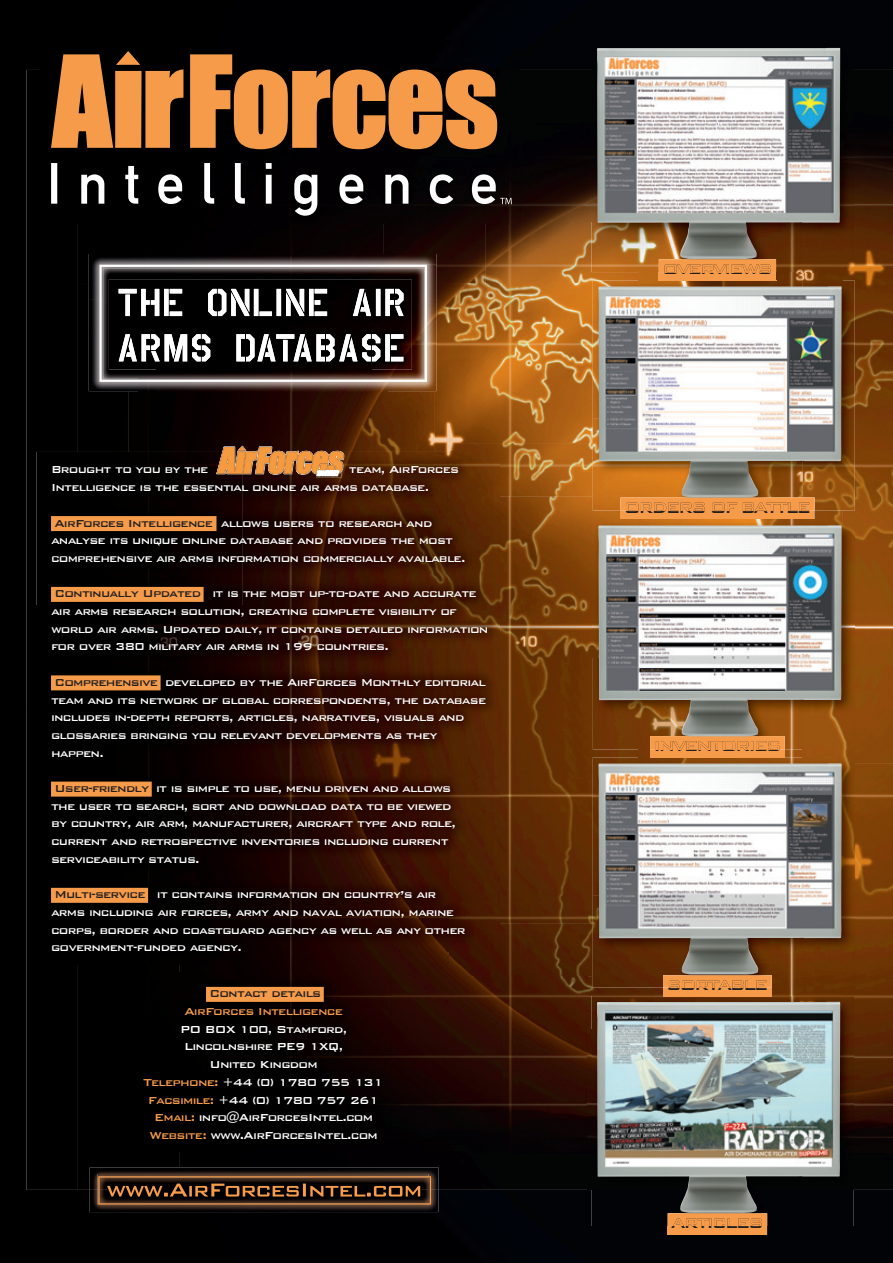
<style>
.page{position:relative;width:893px;height:1263px;background:#000002}
.page>*{position:absolute;margin:0;border:0;box-sizing:border-box;transform-origin:0 0}
.t1{font:500 19.35px "Bank Gothic";letter-spacing:-.12em;color:#231f20}
.t2{font:500 13.5px/17.7px "Bank Gothic";letter-spacing:-.06em;color:#fff}
.t3{font:500 13.5px "Bank Gothic";letter-spacing:-.06em;color:#f59b4a}
.t4{font:500 13.5px "Bank Gothic";letter-spacing:-.06em;color:#231f20}
.s1{color:#231f20}
.s2{color:#f59b4a}
</style>
<div class="page">
<div style="left:27px;top:70px;width:50px;height:1120px;background:#000"></div>
<img style="left:486px;top:70px;width:152px;height:213px">
<img style="left:842px;top:70px;width:51px;height:640px">
<img style="left:77px;top:223px;width:409px;height:60px">
<img style="left:638px;top:272px;width:21px;height:9px">
<img style="left:776px;top:272px;width:66px;height:9px">
<img style="left:77px;top:283px;width:51px;height:169px">
<img style="left:434px;top:283px;width:159px;height:213px">
<img style="left:128px;top:391px;width:306px;height:61px">
<img style="left:500px;top:496px;width:138px;height:427px">
<img style="left:814px;top:510px;width:28px;height:9px">
<svg style="left:638px;top:749px;width:12px;height:9px"></svg>
<img style="left:785px;top:710px;width:108px;height:53px">
<img style="left:842px;top:763px;width:51px;height:427px">
<div style="left:77px;top:964px;width:102px;height:226px;background:#000"></div>
<img style="left:179px;top:923px;width:414px;height:53px">
<img style="left:392px;top:976px;width:195px;height:160px">
<img style="left:587px;top:976px;width:76px;height:54px">
<img style="left:772px;top:987px;width:70px;height:9px">
<img style="left:587px;top:1030px;width:4px;height:160px">
<div style="left:179px;top:1136px;width:408px;height:54px;background:#020103"></div>
<img style="left:90px;top:1167px;width:349px;height:45px">
<img style="left:98px;top:1190px;width:333px;height:15px">
<svg style="left:428px;top:1178px;width:1px;height:12px"></svg>
<img style="left:98px;top:1174px;width:330px;height:28px">
<img style="left:100px;top:1178px;width:328px;height:12px">
<img style="left:107px;top:1190px;width:313px;height:6px">
<img style="left:107px;top:1183px;width:313px;height:7px">
<div style="left:98px;top:1176px;width:333px;height:28px;border:1px solid #f69c4b"></div>
<img style="left:37px;top:452px;width:463px;height:512px">
<div style="left:51px;top:516px;width:165px;height:15px;background:#f59b4a"></div>
<div style="left:51px;top:587px;width:153px;height:15px;background:#f59b4a"></div>
<div style="left:51px;top:675px;width:110px;height:15px;background:#f59b4a"></div>
<div style="left:51px;top:782px;width:101px;height:15px;background:#f59b4a"></div>
<div style="left:51px;top:888px;width:97px;height:15px;background:#f59b4a"></div>
<img style="left:89px;top:254px;width:347px;height:46px">
<img style="left:89px;top:300px;width:49px;height:91px">
<img style="left:387px;top:300px;width:49px;height:91px">
<img style="left:138px;top:382px;width:249px;height:9px">
<img style="left:103px;top:268px;width:321px;height:37px">
<img style="left:103px;top:305px;width:54px;height:74px">
<img style="left:371px;top:305px;width:53px;height:74px">
<img style="left:157px;top:370px;width:214px;height:9px">
<img style="left:109px;top:279px;width:303px;height:91px">
<img style="left:119px;top:289px;width:285px;height:27px">
<img style="left:119px;top:334px;width:284px;height:27px">
<div style="left:99px;top:265px;width:328px;height:117px;border:2px solid #fff"></div>
<div style="left:41px;top:41px;width:479px;height:182px;background:#000002"></div>
<svg style="left:50px;top:50px;width:448px;height:100px;background:#965f2e"></svg>
<svg style="left:51px;top:163px;width:461px;height:53px;background:#2d2c2c"></svg>
<img style="left:129px;top:972px;width:263px;height:180px">
<div style="left:206px;top:987px;width:118px;height:15px;background:#f59b4a"></div>
<svg style="left:216px;top:446px;width:130px;height:43px;background:#89552b"></svg>
<div style="left:659px;top:259px;width:117px;height:22px;background:#f59b4a"></div>
<div style="left:620px;top:497px;width:194px;height:22px;background:#f59b4a"></div>
<div style="left:650px;top:736px;width:135px;height:22px;background:#f59b4a"></div>
<div style="left:668px;top:1213px;width:99px;height:22px;background:#f59b4a"></div>
<div style="left:663px;top:975px;width:109px;height:22px;background:#f59b4a"></div>
<img style="left:591px;top:42px;width:262px;height:230px">
<img style="left:659px;top:259px;width:117px;height:13px">
<img style="left:664px;top:264px;width:106px;height:8px">
<img style="left:597px;top:48px;width:243px;height:211px">
<img style="left:593px;top:519px;width:262px;height:230px">
<img style="left:650px;top:737px;width:135px;height:12px">
<img style="left:656px;top:741px;width:123px;height:8px">
<img style="left:598px;top:525px;width:244px;height:212px">
<img style="left:591px;top:996px;width:262px;height:230px">
<img style="left:668px;top:1213px;width:99px;height:13px">
<img style="left:672px;top:1218px;width:90px;height:8px">
<img style="left:663px;top:996px;width:109px;height:1px">
<img style="left:597px;top:1002px;width:243px;height:211px">
<img style="left:593px;top:281px;width:262px;height:229px">
<img style="left:659px;top:281px;width:117px;height:1px">
<img style="left:620px;top:498px;width:194px;height:12px">
<img style="left:626px;top:503px;width:183px;height:7px">
<img style="left:598px;top:286px;width:244px;height:212px">
<img style="left:593px;top:758px;width:262px;height:229px">
<img style="left:650px;top:758px;width:135px;height:1px">
<img style="left:663px;top:975px;width:109px;height:12px">
<img style="left:668px;top:980px;width:99px;height:7px">
<img style="left:598px;top:763px;width:244px;height:212px">
<p class="t2" style="left:51px;top:460px;width:409px;text-indent:298px">team, AirForces<br>Intelligence is the essential online air arms database.</p>
<p class="t2" style="left:51px;top:513px;width:416px"><span class="s1">AirForces Intelligence</span> allows users to research and analyse its unique online database and provides the most comprehensive air arms information commercially available.</p>
<p class="t2" style="left:51px;top:584px;width:439px"><span class="s1">Continually Updated</span> it is the most up-to-date and accurate air arms research solution, creating complete visibility of world air arms. Updated daily, it contains detailed information for over 380 military air arms in 199 countries.</p>
<p class="t2" style="left:51px;top:672px;width:437px"><span class="s1">Comprehensive</span> developed by the AirForces Monthly editorial team and its network of global correspondents, the database includes in-depth reports, articles, narratives, visuals and glossaries bringing you relevant developments as they happen.</p>
<p class="t2" style="left:51px;top:778px;width:406px"><span class="s1">User-friendly</span> it is simple to use, menu driven and allows the user to search, sort and download data to be viewed by country, air arm, manufacturer, aircraft type and role, current and retrospective inventories including current serviceability status.</p>
<p class="t2" style="left:51px;top:885px;width:416px"><span class="s1">Multi-service</span> it contains information on country’s air arms including air forces, army and naval aviation, marine corps, border and coastguard agency as well as any other government-funded agency.</p>
<p class="t4" style="left:209px;top:983px;width:113px">Contact details</p>
<p class="t3" style="left:184px;top:1001px;width:160px">AirForces Intelligence</p>
<p class="t2" style="left:144px;top:1019px;width:242px;text-align:center">PO BOX 100, Stamford,<br>Lincolnshire PE9 1XQ,<br>United Kingdom<br><span class="s2">Telephone:</span> +44 (0) 1780 755 131<br><span class="s2">Facsimile:</span> +44 (0) 1780 757 261<br><span class="s2">Email:</span> info@AirForcesIntel.com<br><span class="s2">Website:</span> www.AirForcesIntel.com</p>
<p class="t2" style="left:51px;top:460px;width:159px">Brought to you by the</p>
<h1 class="t1" style="left:662px;top:254px;width:112px">OVERVIEWS</h1>
<h1 class="t1" style="left:624px;top:493px;width:189px">ORDERS OF BATTLE</h1>
<h1 class="t1" style="left:653px;top:731px;width:130px">INVENTORIES</h1>
<h1 class="t1" style="left:666px;top:970px;width:104px">SORTABLE</h1>
<h1 class="t1" style="left:671px;top:1208px;width:94px">ARTICLES</h1>
</div>
